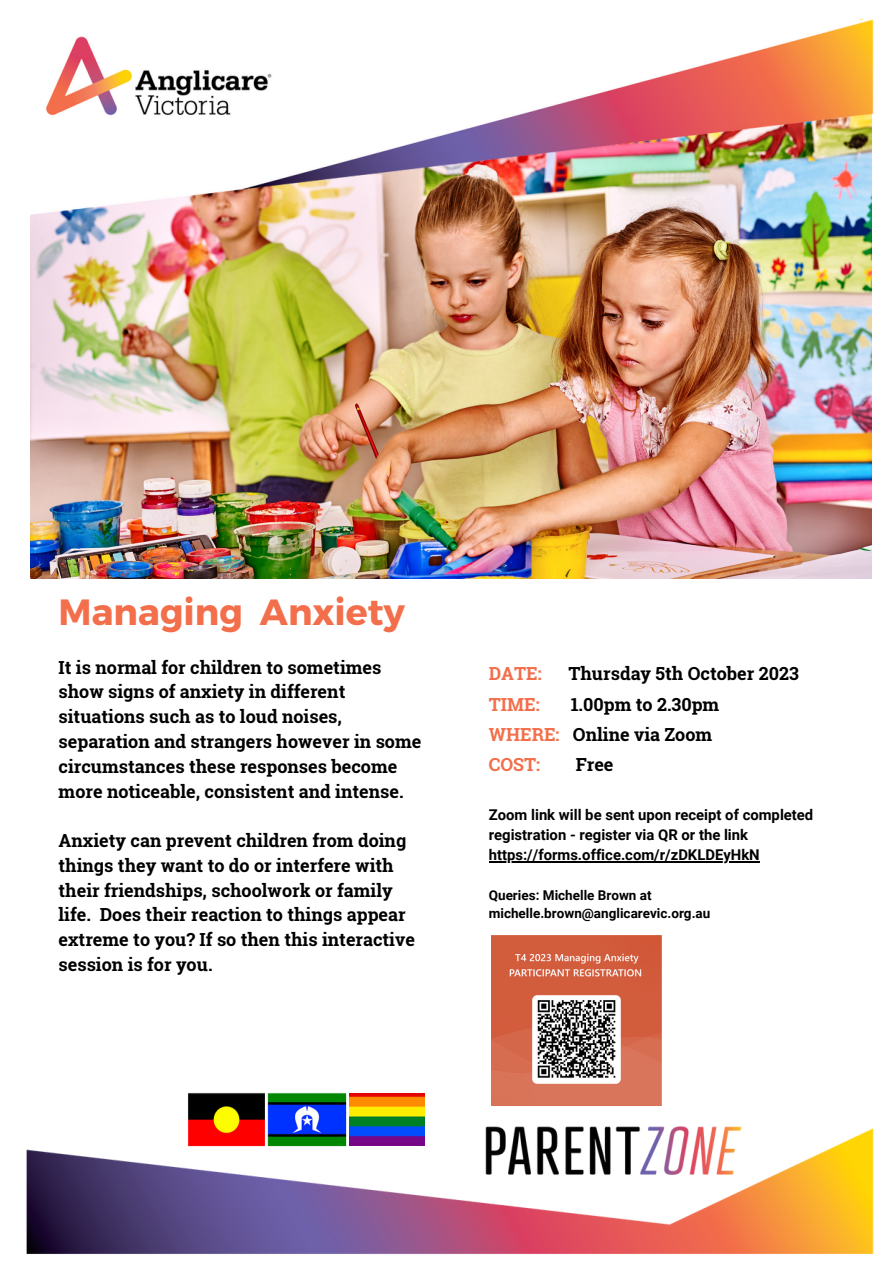
<style>
.page{position:relative;width:894px;height:1264px;background:#fff}
.page>*{position:absolute;margin:0;border:0;box-sizing:border-box;transform-origin:0 0}
.t1{font:700 36.45px "Montserrat";color:#f36e4a}
.t2{font:700 18px/24.8px "Roboto Slab";color:#000}
.t3{font:700 18px "Roboto Slab";color:#f36e4a}
.t4{font:700 14.85px/20.2px "Roboto";color:#000}
.t5{font:700 13.5px/18px "Roboto";color:#000}
.s1{color:#f36e4a}
</style>
<div class="page">
<img style="left:350px;top:1093px;width:74px;height:26px">
<img style="left:188px;top:1092px;width:159px;height:27px">
<img style="left:31px;top:250px;width:840px;height:328px">
<img style="left:30px;top:18px;width:844px;height:232px">
<img style="left:26px;top:1119px;width:848px;height:135px">
<img style="left:491px;top:935px;width:170px;height:170px">
<hr style="left:488px;top:861px;width:271px;height:1px;background:#000">
<p class="t1" style="left:59px;top:588px;width:348px">Managing Anxiety</p>
<p class="t2" style="left:59px;top:654px;width:364px">It is normal for children to sometimes show signs of anxiety in different situations such as to loud noises, separation and strangers however in some circumstances these responses become more noticeable, consistent and intense.</p>
<p class="t2" style="left:59px;top:827px;width:358px">Anxiety can prevent children from doing things they want to do or interfere with their friendships, schoolwork or family life. Does their reaction to things appear extreme to you? If so then this interactive session is for you.</p>
<p class="t3" style="left:488px;top:661px;width:54px">DATE:</p>
<p class="t2" style="left:568px;top:661px;width:232px">Thursday 5th October 2023</p>
<p class="t3" style="left:488px;top:691px;width:52px">TIME:</p>
<p class="t2" style="left:570px;top:691px;width:150px">1.00pm to 2.30pm</p>
<p class="t2" style="left:488px;top:721px;width:225px"><span class="s1">WHERE:</span> Online via Zoom</p>
<p class="t3" style="left:488px;top:752px;width:53px">COST:</p>
<p class="t2" style="left:575px;top:752px;width:39px">Free</p>
<p class="t4" style="left:488px;top:804px;width:326px">Zoom link will be sent upon receipt of completed registration - register via QR or the link</p>
<p class="t4" style="left:488px;top:844px;width:272px">https://forms.office.com/r/zDKLDEyHkN</p>
<p class="t5" style="left:488px;top:886px;width:223px">Queries: Michelle Brown at michelle.brown@anglicarevic.org.au</p>
</div>
